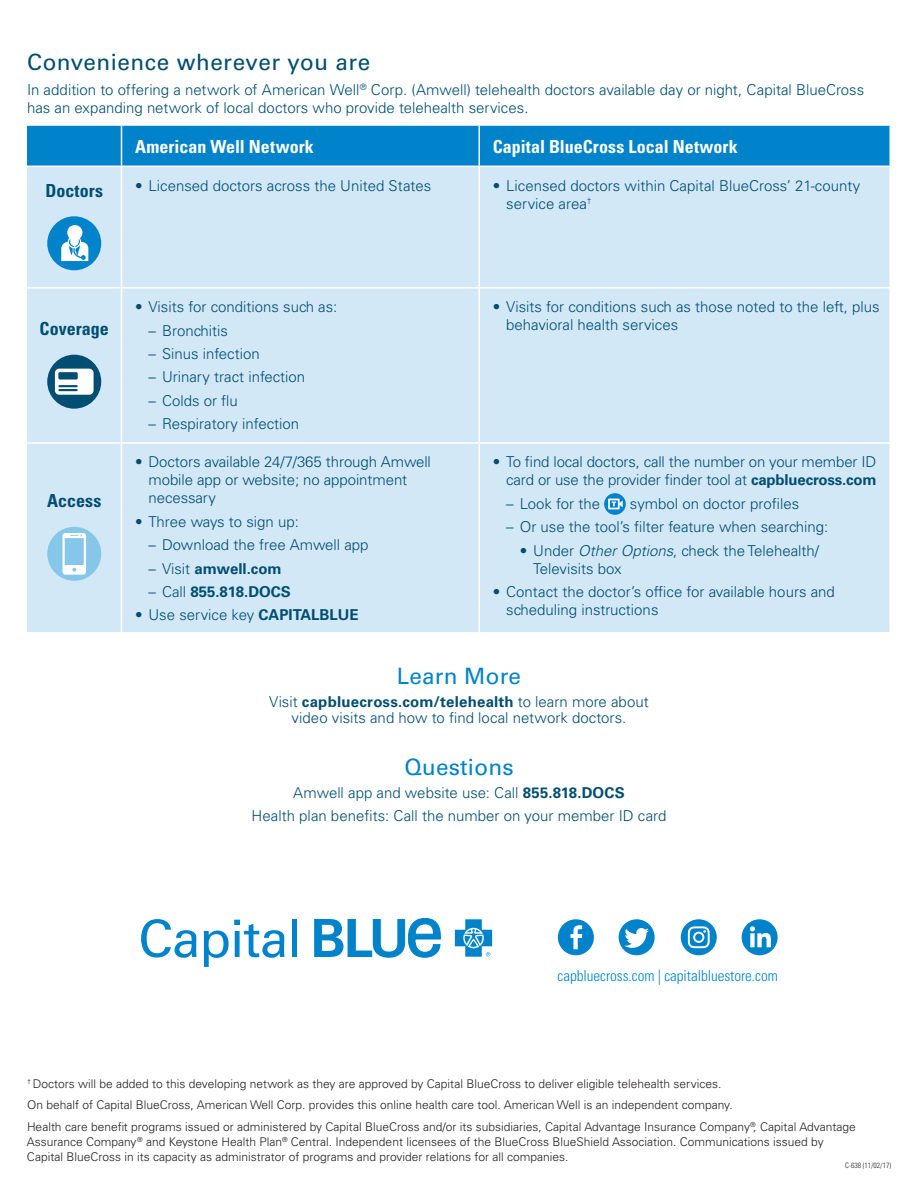
<style>
.page{position:relative;width:918px;height:1188px;background:#fff}
.page>*{position:absolute;margin:0;border:0;box-sizing:border-box;transform-origin:0 0}
.Subhead{font:22.5px "Univers LT Std";letter-spacing:.02em;color:#004e71}
.t1{font:22.5px "Univers LT Std";letter-spacing:.01em;color:#0083ca}
.Table_Headline{font:700 condensed 18px "Univers LT Std";color:#fff}
.Table_Row_Icons{font:700 condensed 18px "Univers LT Std";color:#004e71}
.t2{font:300 condensed 15.15px "Univers LT Std";letter-spacing:-.005em;color:#0083ca}
.Body_Copy_L2{font:300 15px/18px "Univers LT Std";color:#004e71}
.Learn_More___Questio{font:300 15px/16.5px "Univers LT Std";color:#004e71;text-align:center}
.t3{font:700 15px "Univers LT Std";color:#004e71}
.Disclosure_Disclaime{font:300 12px/15px "Univers LT Std";color:#231f20}
.t4{font:300 condensed 7.5px "Univers LT Std";color:#231f20}
.s1{font-weight:300}
.s2{font-weight:700}
.s3{font-style:italic}
</style>
<div class="page">
<svg style="left:141px;top:919px;width:56px;height:39px"></svg>
<svg style="left:204px;top:920px;width:80px;height:47px"></svg>
<div style="left:292px;top:920px;width:5px;height:37px;background:#0083ca"></div>
<svg style="left:314px;top:918px;width:127px;height:40px"></svg>
<svg style="left:455px;top:919px;width:37px;height:38px"></svg>
<div style="left:681px;top:919px;width:36px;height:36px;background:#0083ca;border-radius:50%"></div>
<svg style="left:688px;top:926px;width:22px;height:22px"></svg>
<div style="left:558px;top:919px;width:36px;height:36px;background:#0083ca;border-radius:50%"></div>
<svg style="left:570px;top:925px;width:12px;height:24px"></svg>
<div style="left:742px;top:919px;width:36px;height:36px;background:#0083ca;border-radius:50%"></div>
<svg style="left:750px;top:926px;width:21px;height:21px"></svg>
<div style="left:619px;top:919px;width:36px;height:36px;background:#0083ca;border-radius:50%"></div>
<svg style="left:624px;top:928px;width:25px;height:20px"></svg>
<div style="left:27px;top:126px;width:863px;height:40px;background:#0083ca"></div>
<div style="left:27px;top:167px;width:863px;height:465px;background:#d3e8f6"></div>
<hr style="left:121px;top:126px;width:1px;height:40px;background:#fff">
<hr style="left:478px;top:126px;width:2px;height:40px;background:#fff">
<hr style="left:121px;top:167px;width:1px;height:120px;background:#fff">
<hr style="left:478px;top:167px;width:2px;height:120px;background:#fff">
<hr style="left:27px;top:287px;width:95px;height:2px;background:#fff">
<hr style="left:122px;top:287px;width:357px;height:2px;background:#fff">
<hr style="left:121px;top:289px;width:1px;height:153px;background:#fff">
<hr style="left:479px;top:287px;width:412px;height:2px;background:#fff">
<hr style="left:478px;top:289px;width:2px;height:153px;background:#fff">
<hr style="left:27px;top:442px;width:95px;height:2px;background:#fff">
<hr style="left:122px;top:442px;width:357px;height:2px;background:#fff">
<hr style="left:121px;top:444px;width:1px;height:188px;background:#fff">
<hr style="left:479px;top:442px;width:412px;height:2px;background:#fff">
<hr style="left:478px;top:444px;width:2px;height:188px;background:#fff">
<svg style="left:47px;top:216px;width:54px;height:54px"></svg>
<div style="left:47px;top:355px;width:54px;height:54px;background:#004e71;border-radius:50%"></div>
<svg style="left:55px;top:369px;width:39px;height:26px"></svg>
<div style="left:47px;top:527px;width:54px;height:54px;background:#86c7e9;border-radius:50%"></div>
<svg style="left:62px;top:533px;width:24px;height:42px"></svg>
<svg style="left:604px;top:493px;width:22px;height:22px"></svg>
<svg style="left:608px;top:499px;width:15px;height:10px"></svg>
<p class="Subhead" style="left:27px;top:49px;width:345px">Convenience wherever you are</p>
<p class="Body_Copy_L2" style="left:27px;top:81px;width:839px">In addition to offering a network of American Well<sup>®</sup> Corp. (Amwell) telehealth doctors available day or night, Capital BlueCross has an expanding network of local doctors who provide telehealth services.</p>
<p class="Table_Headline" style="left:135px;top:135px;width:180px">American Well Network</p>
<p class="Table_Headline" style="left:493px;top:135px;width:247px">Capital BlueCross Local Network</p>
<p class="Table_Row_Icons" style="left:45px;top:179px;width:59px">Doctors</p>
<p class="Body_Copy_L2" style="left:135px;top:176px;width:298px">• Licensed doctors across the United States</p>
<p class="Body_Copy_L2" style="left:506px;top:176px;width:355px;text-indent:-14px">• Licensed doctors within Capital BlueCross’ 21-county service area<sup>†</sup></p>
<p class="Table_Row_Icons" style="left:40px;top:318px;width:71px">Coverage</p>
<p class="Table_Row_Icons" style="left:47px;top:490px;width:56px">Access</p>
<p class="Body_Copy_L2" style="left:135px;top:298px;width:204px">• Visits for conditions such as:</p>
<p class="Body_Copy_L2" style="left:148px;top:321px;width:81px">– Bronchitis</p>
<p class="Body_Copy_L2" style="left:148px;top:345px;width:113px">– Sinus infection</p>
<p class="Body_Copy_L2" style="left:148px;top:368px;width:158px">– Urinary tract infection</p>
<p class="Body_Copy_L2" style="left:148px;top:391px;width:91px">– Colds or flu</p>
<p class="Body_Copy_L2" style="left:148px;top:415px;width:152px">– Respiratory infection</p>
<p class="Body_Copy_L2" style="left:148px;top:453px;width:284px;text-indent:-14px">• Doctors available 24/7/365 through Amwell mobile app or website; no appointment necessary</p>
<p class="Body_Copy_L2" style="left:135px;top:512px;width:166px">• Three ways to sign up:</p>
<p class="Body_Copy_L2" style="left:148px;top:536px;width:222px">– Download the free Amwell app</p>
<p class="t3" style="left:148px;top:560px;width:135px"><span class="s1">– Visit</span> amwell.com</p>
<p class="t3" style="left:148px;top:583px;width:144px"><span class="s1">– Call</span> 855.818.DOCS</p>
<p class="Body_Copy_L2" style="left:135px;top:606px;width:225px">• Use service key <span class="s2">CAPITALBLUE</span></p>
<p class="Body_Copy_L2" style="left:506px;top:298px;width:375px;text-indent:-14px">• Visits for conditions such as those noted to the left, plus behavioral health services</p>
<p class="Body_Copy_L2" style="left:493px;top:453px;width:385px;text-align:right">• To find local doctors, call the number on your member ID card or use the provider finder tool at <span class="s2">capbluecross.com</span></p>
<p class="Body_Copy_L2" style="left:506px;top:494px;width:95px">– Look for the</p>
<p class="Body_Copy_L2" style="left:630px;top:494px;width:171px">symbol on doctor profiles</p>
<p class="Body_Copy_L2" style="left:506px;top:518px;width:324px">– Or use the tool’s filter feature when searching:</p>
<p class="Body_Copy_L2" style="left:533px;top:541px;width:287px;text-indent:-14px">• Under <span class="s3">Other Options</span>, check the Telehealth/<br>Televisits box</p>
<p class="Body_Copy_L2" style="left:506px;top:583px;width:330px;text-indent:-14px">• Contact the doctor’s office for available hours and scheduling instructions</p>
<p class="t1" style="left:397px;top:662px;width:126px">Learn More</p>
<p class="Learn_More___Questio" style="left:269px;top:693px;width:381px">Visit <span class="s2">capbluecross.com/telehealth</span> to learn more about video visits and how to find local network doctors.</p>
<p class="t1" style="left:404px;top:753px;width:111px">Questions</p>
<p class="Learn_More___Questio" style="left:293px;top:784px;width:333px">Amwell app and website use: Call <span class="s2">855.818.DOCS</span></p>
<p class="Learn_More___Questio" style="left:252px;top:808px;width:416px">Health plan benefits: Call the number on your member ID card</p>
<p class="t2" style="left:558px;top:966px;width:222px">capbluecross.com | capitalbluestore.com</p>
<p class="Disclosure_Disclaime" style="left:27px;top:1076px;width:696px"><sup>†</sup> Doctors will be added to this developing network as they are approved by Capital BlueCross to deliver eligible telehealth services.</p>
<p class="Disclosure_Disclaime" style="left:27px;top:1098px;width:707px">On behalf of Capital BlueCross, American Well Corp. provides this online health care tool. American Well is an independent company.</p>
<p class="Disclosure_Disclaime" style="left:27px;top:1119px;width:830px">Health care benefit programs issued or administered by Capital BlueCross and/or its subsidiaries, Capital Advantage Insurance Company<sup>®</sup>, Capital Advantage<br>Assurance Company<sup>®</sup> and Keystone Health Plan<sup>®</sup> Central. Independent licensees of the BlueCross BlueShield Association. Communications issued by<br>Capital BlueCross in its capacity as administrator of programs and provider relations for all companies.</p>
<p class="t4" style="left:845px;top:1161px;width:47px">C-638 (11/02/17)</p>
</div>
